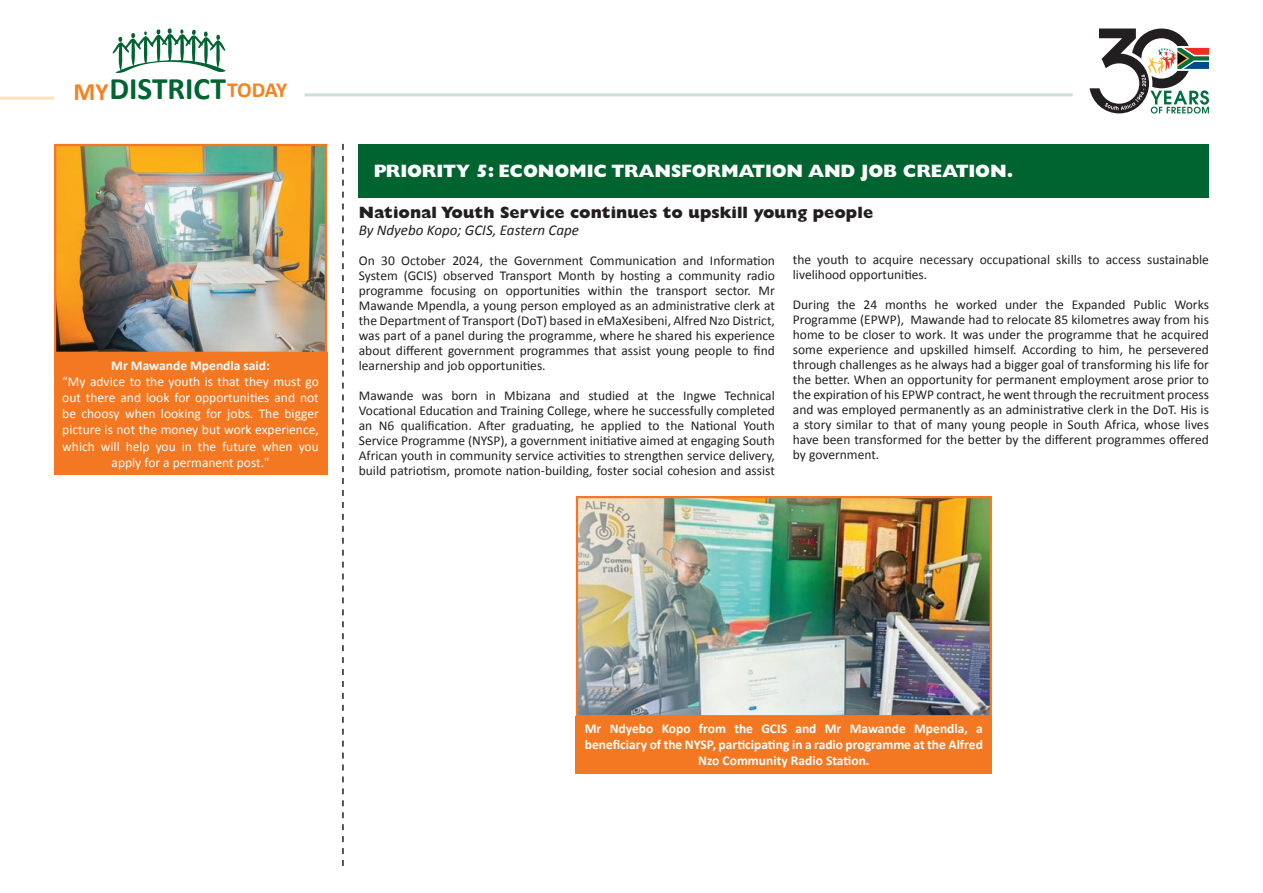
<style>
.page{position:relative;width:1263px;height:893px;background:#fff}
.page>*{position:absolute;margin:0;border:0;box-sizing:border-box;transform-origin:0 0}
.t1{font:700 31.35px "Calibri";color:#006431}
.t2{font:800 18px "Gill Sans MT Pro";letter-spacing:-.01em;color:#fff}
.t3{font:800 16.5px "Gill Sans MT Pro";color:#231f20}
.t4{font:italic 15px "Calibri";color:#231f20}
.t5{font:13.5px/15px "Calibri";color:#231f20;text-align:justify}
.t6{font:13.5px/16.2px "Calibri";color:#fff;text-align:center}
.t7{font:700 13.5px/16.2px "Calibri";color:#fff;text-align:center}
.s1{font-size:25.05px;color:#f58220}
.s2{font-size:21.6px;color:#f58220}
</style>
<div class="page">
<hr style="left:0;top:97px;width:54px;height:3px;background:#fee2b7">
<hr style="left:304px;top:93px;width:768px;height:3px;background:#ccdcd0">
<svg style="left:113px;top:28px;width:113px;height:45px"></svg>
<svg style="left:1089px;top:29px;width:120px;height:85px"></svg>
<div style="left:359px;top:144px;width:850px;height:54px;background:#006431"></div>
<svg style="left:342px;top:144px;width:2px;height:722px"></svg>
<div style="left:54px;top:352px;width:273px;height:123px;background:#f47721"></div>
<img style="left:57px;top:147px;width:267px;height:204px">
<div style="left:54px;top:144px;width:273px;height:210px;border:2px solid #f47721"></div>
<img style="left:579px;top:499px;width:410px;height:215px">
<div style="left:576px;top:496px;width:416px;height:221px;border:2px solid #f47721"></div>
<div style="left:576px;top:716px;width:416px;height:57px;background:#f47721"></div>
<h1 class="t1" style="left:73px;top:69px;width:215px"><span class="s1">MY</span>DISTRICT<span class="s2">TODAY</span></h1>
<p class="t7" style="left:111px;top:357px;width:160px">Mr Mawande Mpendla said:</p>
<p class="t6" style="left:62px;top:373px;width:258px">“My advice to the youth is that they must go out there and look for opportunities and not be choosy when looking for jobs. The bigger picture is not the money but work experience, which will help you in the future when you apply for a permanent post."</p>
<h2 class="t2" style="left:374px;top:160px;width:641px">PRIORITY 5: ECONOMIC TRANSFORMATION AND JOB CREATION.</h2>
<p class="t3" style="left:359px;top:203px;width:516px">National Youth Service continues to upskill young people</p>
<p class="t4" style="left:359px;top:219px;width:222px">By Ndyebo Kopo; GCIS, Eastern Cape</p>
<p class="t5" style="left:359px;top:253px;width:418px">On 30 October 2024, the Government Communication and Information System (GCIS) observed Transport Month by hosting a community radio programme focusing on opportunities within the transport sector. Mr Mawande Mpendla, a young person employed as an administrative clerk at the Department of Transport (DoT) based in eMaXesibeni, Alfred Nzo District, was part of a panel during the programme, where he shared his experience about different government programmes that assist young people to find learnership and job opportunities.</p>
<p class="t5" style="left:359px;top:388px;width:418px">Mawande was born in Mbizana and studied at the Ingwe Technical Vocational Education and Training College, where he successfully completed an N6 qualification. After graduating, he applied to the National Youth Service Programme (NYSP), a government initiative aimed at engaging South African youth in community service activities to strengthen service delivery, build patriotism, promote nation-building, foster social cohesion and assist</p>
<p class="t5" style="left:793px;top:253px;width:418px">the youth to acquire necessary occupational skills to access sustainable livelihood opportunities.</p>
<p class="t5" style="left:793px;top:298px;width:418px">During the 24 months he worked under the Expanded Public Works Programme (EPWP), Mawande had to relocate 85 kilometres away from his home to be closer to work. It was under the programme that he acquired some experience and upskilled himself. According to him, he persevered through challenges as he always had a bigger goal of transforming his life for the better. When an opportunity for permanent employment arose prior to the expiration of his EPWP contract, he went through the recruitment process and was employed permanently as an administrative clerk in the DoT. His is a story similar to that of many young people in South Africa, whose lives have been transformed for the better by the different programmes offered by government.</p>
<p class="t7" style="left:585px;top:720px;width:400px">Mr Ndyebo Kopo from the GCIS and Mr Mawande Mpendla, a beneficiary of the NYSP, participating in a radio programme at the Alfred<br>Nzo Community Radio Station.</p>
</div>
